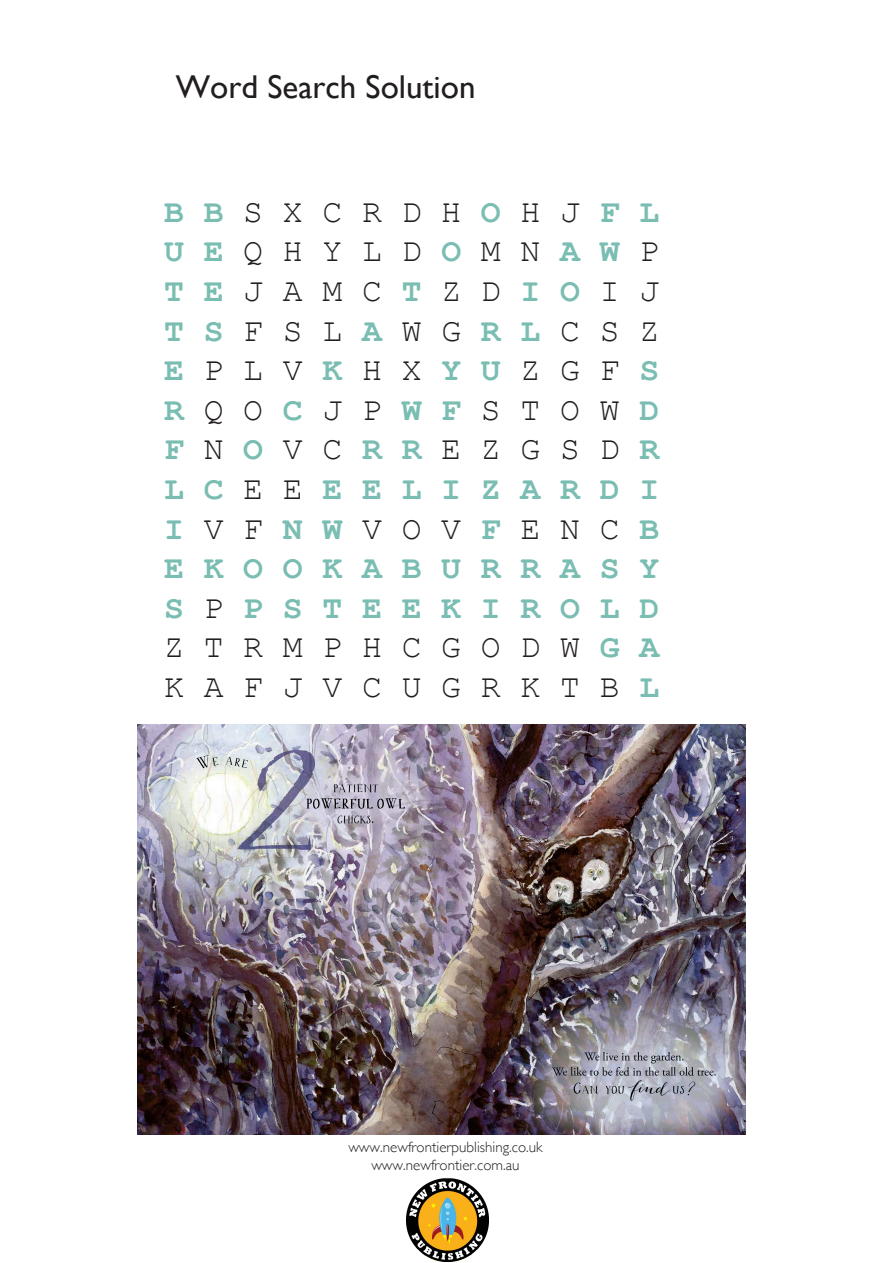
<style>
.page{position:relative;width:893px;height:1263px;background:#fff}
.page>*{position:absolute;margin:0;border:0;box-sizing:border-box;transform-origin:0 0}
.t1{font:33px/39.6px "Courier New";color:#221e1f;text-align:justify}
.t2{font:33px "Gill Sans";color:#221e1f}
.t3{font:300 15px/18px "Gill Sans";color:#231f20;text-align:center}
.s1{font-weight:700;color:#7abdb2}
</style>
<div class="page">
<img style="left:406px;top:1178px;width:83px;height:83px">
<img style="left:137px;top:724px;width:609px;height:411px">
<p class="t2" style="left:176px;top:67px;width:301px">Word Search Solution</p>
<p class="t1" style="left:164px;top:191px;width:497px"><span class="s1">B B</span> S X C R D H <span class="s1">O</span> H J <span class="s1">F L U E</span> Q H Y L D <span class="s1">O</span> M N <span class="s1">A W</span> P <span class="s1">T E</span> J A M C <span class="s1">T</span> Z D <span class="s1">I O</span> I J <span class="s1">T S</span> F S L <span class="s1">A</span> W G <span class="s1">R L</span> C S Z <span class="s1">E</span> P L V <span class="s1">K</span> H X <span class="s1">Y U</span> Z G F <span class="s1">S R</span> Q O <span class="s1">C</span> J P <span class="s1">W F</span> S T O W <span class="s1">D F</span> N <span class="s1">O</span> V C <span class="s1">R R</span> E Z G S D <span class="s1">R LC</span> E E <span class="s1">EEL I Z A R DI I</span> V F <span class="s1">N W</span> V O V <span class="s1">F</span> E N C <span class="s1">B EK O O K A B U R R A SY S</span> P <span class="s1">PS T E E K I R O LD </span>Z T R M P H C G O D W <span class="s1">G A </span>K A F J V C U G R K T B <span class="s1">L</span></p>
<p class="t3" style="left:348px;top:1137px;width:196px">www.newfrontierpublishing.co.uk www.newfrontier.com.au</p>
</div>
